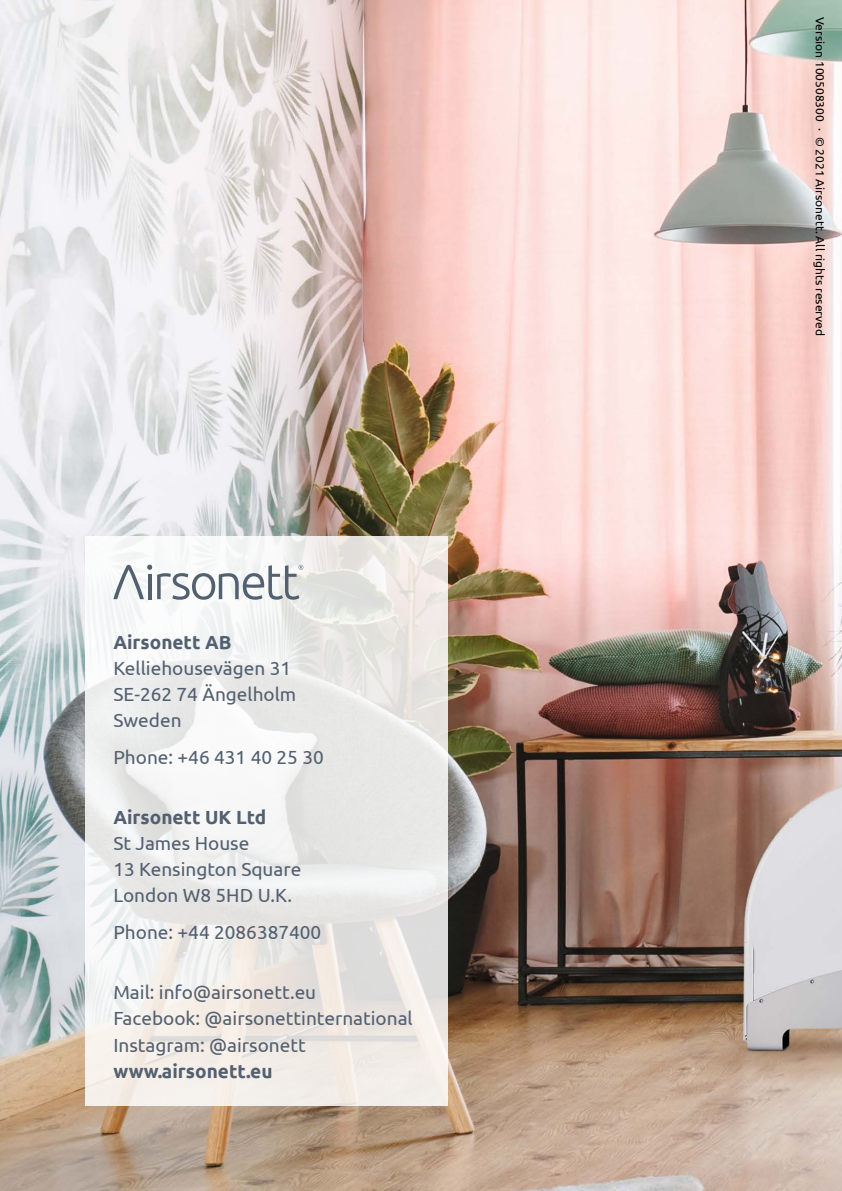
<style>
.page{position:relative;width:842px;height:1191px;background:#fff}
.page>*{position:absolute;margin:0;border:0;box-sizing:border-box;transform-origin:0 0}
.t1{font:19px/26px "Ubuntu";color:#536070}
.t2{font:700 19px "Ubuntu";color:#536070}
.t3{font:12px "Ubuntu";color:#000}
</style>
<div class="page">
<img style="left:0;top:0;width:842px;height:1191px">
<svg style="left:85px;top:536px;width:363px;height:570px"></svg>
<svg style="left:113px;top:564px;width:190px;height:36px"></svg>
<p class="t2" style="left:113px;top:630px;width:120px">Airsonett AB</p>
<p class="t1" style="left:113px;top:654px;width:184px">Kelliehousevägen 31<br>SE-262 74 Ängelholm<br>Sweden</p>
<p class="t1" style="left:113px;top:743px;width:212px">Phone: +46 431 40 25 30</p>
<p class="t2" style="left:113px;top:806px;width:154px">Airsonett UK Ltd</p>
<p class="t1" style="left:113px;top:829px;width:190px">St James House<br>13 Kensington Square<br>London W8 5HD U.K.</p>
<p class="t1" style="left:113px;top:919px;width:209px">Phone: +44 2086387400</p>
<p class="t1" style="left:113px;top:979px;width:301px">Mail: info@airsonett.eu<br>Facebook: @airsonettinternational<br>Instagram: @airsonett</p>
<p class="t2" style="left:113px;top:1059px;width:161px">www.airsonett.eu</p>
<p class="t3" style="left:827px;top:17px;width:320px;rotate:90deg">Version 100508300 · © 2021 Airsonett. All rights reserved</p>
</div>
